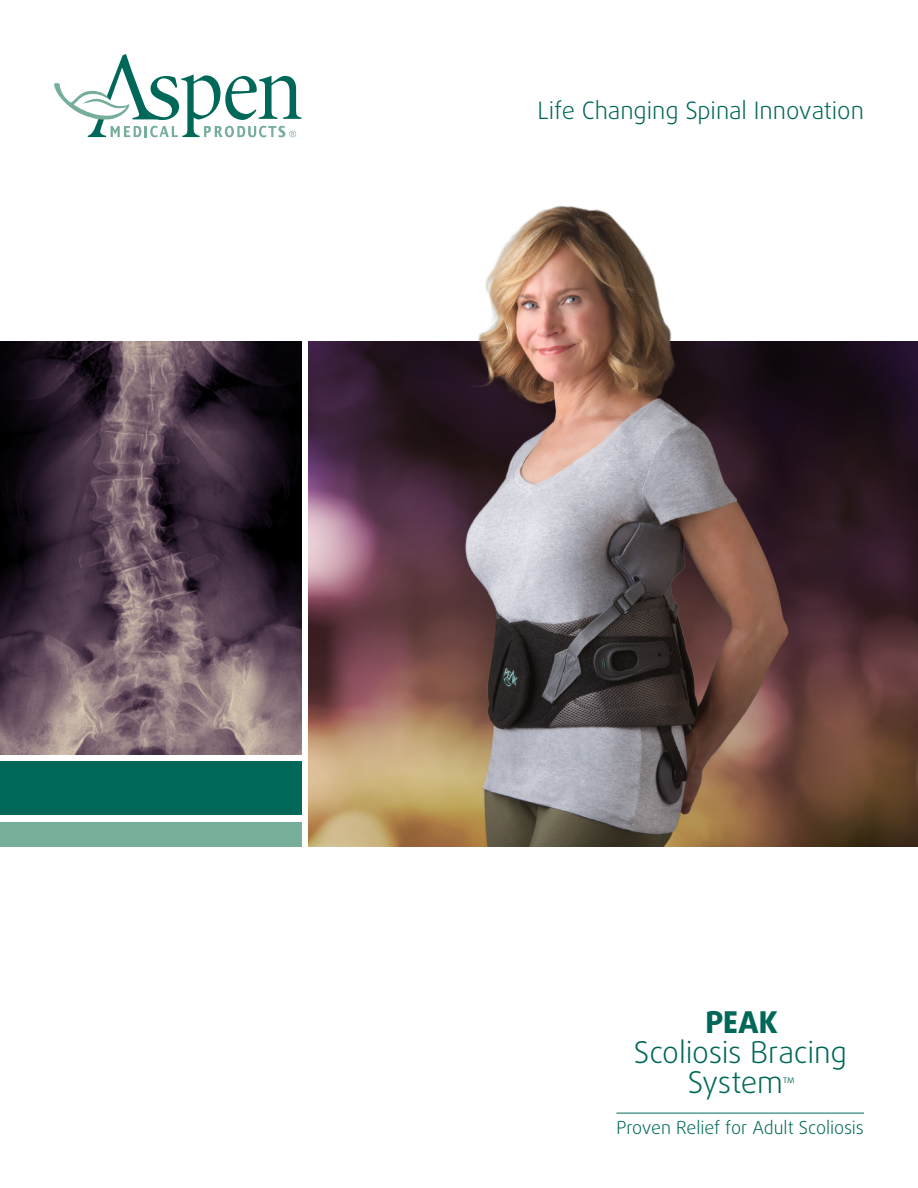
<style>
.page{position:relative;width:918px;height:1188px;background:#fff}
.page>*{position:absolute;margin:0;border:0;box-sizing:border-box;transform-origin:0 0}
.t1{font:300 30px/30px "Daxline Pro";letter-spacing:-.005em;color:#006858;text-align:center}
.t2{font:800 30px "Daxline Pro";color:#006858}
.t3{font:300 24px "Daxline Pro";letter-spacing:-.005em;color:#006858}
.t4{font:300 18px "Daxline Pro";letter-spacing:-.005em;color:#006858}
.t5{font:300 13.05px "Daxline Pro";color:#006858}
</style>
<div class="page">
<img style="left:308px;top:342px;width:610px;height:504px">
<div style="left:0;top:761px;width:302px;height:54px;background:#006858"></div>
<div style="left:0;top:822px;width:302px;height:24px;background:#76ae99"></div>
<img style="left:0;top:342px;width:302px;height:412px">
<svg style="left:54px;top:54px;width:247px;height:83px"></svg>
<img style="left:459px;top:206px;width:329px;height:640px">
<hr style="left:616px;top:1113px;width:248px;height:1px;background:#006858">
<h2 class="t3" style="left:538px;top:94px;width:328px">Life Changing Spinal Innovation</h2>
<h1 class="t2" style="left:705px;top:1002px;width:74px">PEAK</h1>
<h1 class="t1" style="left:634px;top:1037px;width:215px">Scoliosis Bracing<br>System</h1>
<p class="t5" style="left:782px;top:1073px;width:14px">™</p>
<p class="t4" style="left:616px;top:1116px;width:249px">Proven Relief for Adult Scoliosis</p>
</div>
